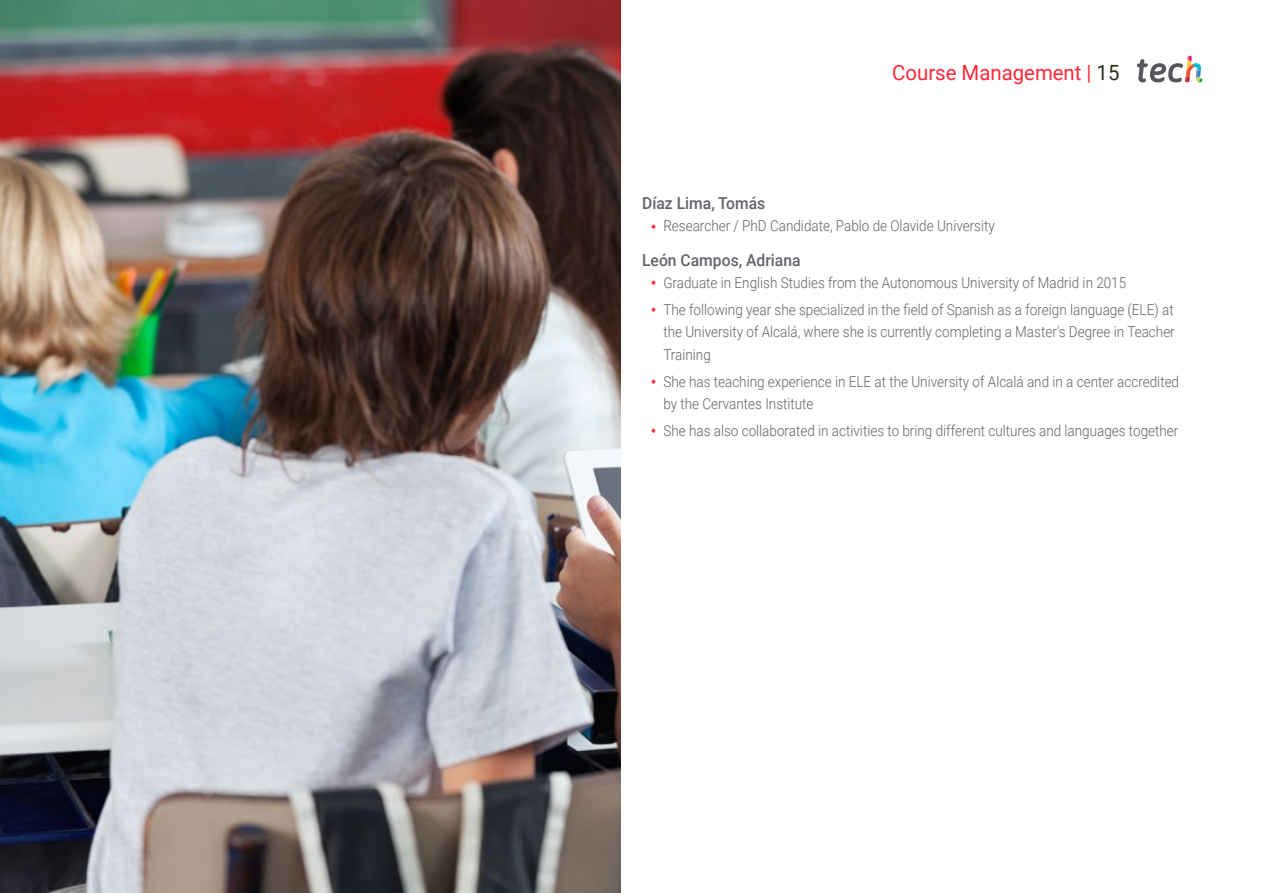
<style>
.page{position:relative;width:1263px;height:893px;background:#fff}
.page>*{position:absolute;margin:0;border:0;box-sizing:border-box;transform-origin:0 0}
.t1{font:21px "Roboto";color:#ff293a}
.t2{font:500 16.5px "Roboto";color:#61646a;scale:.95 1}
.t3{font:300 15px/22.5px "Roboto";color:#61646a;scale:.9 1}
.s1{color:#312e20}
</style>
<div class="page">
<svg style="left:1137px;top:56px;width:65px;height:27px"></svg>
<img style="left:0;top:0;width:621px;height:893px">
<h1 class="t1" style="left:892px;top:57px;width:229px">Course Management | <span class="s1">15</span></h1>
<p class="t2" style="left:642px;top:192px;width:131px">Díaz Lima, Tomás</p>
<p class="t3" style="left:663px;top:214px;width:370px">Researcher / PhD Candidate, Pablo de Olavide University</p>
<p class="t2" style="left:642px;top:248px;width:168px">León Campos, Adriana</p>
<p class="t3" style="left:663px;top:269px;width:568px;line-height:26.7px">Graduate in English Studies from the Autonomous University of Madrid in 2015<br>The following year she specialized in the field of Spanish as a foreign language (ELE) at</p>
<p class="t3" style="left:663px;top:320px;width:570px">the University of Alcalá, where she is currently completing a Master's Degree in Teacher<br>Training</p>
<p class="t3" style="left:663px;top:369px;width:574px">She has teaching experience in ELE at the University of Alcalá and in a center accredited by the Cervantes Institute</p>
<p class="t3" style="left:663px;top:419px;width:574px">She has also collaborated in activities to bring different cultures and languages together</p>
</div>
